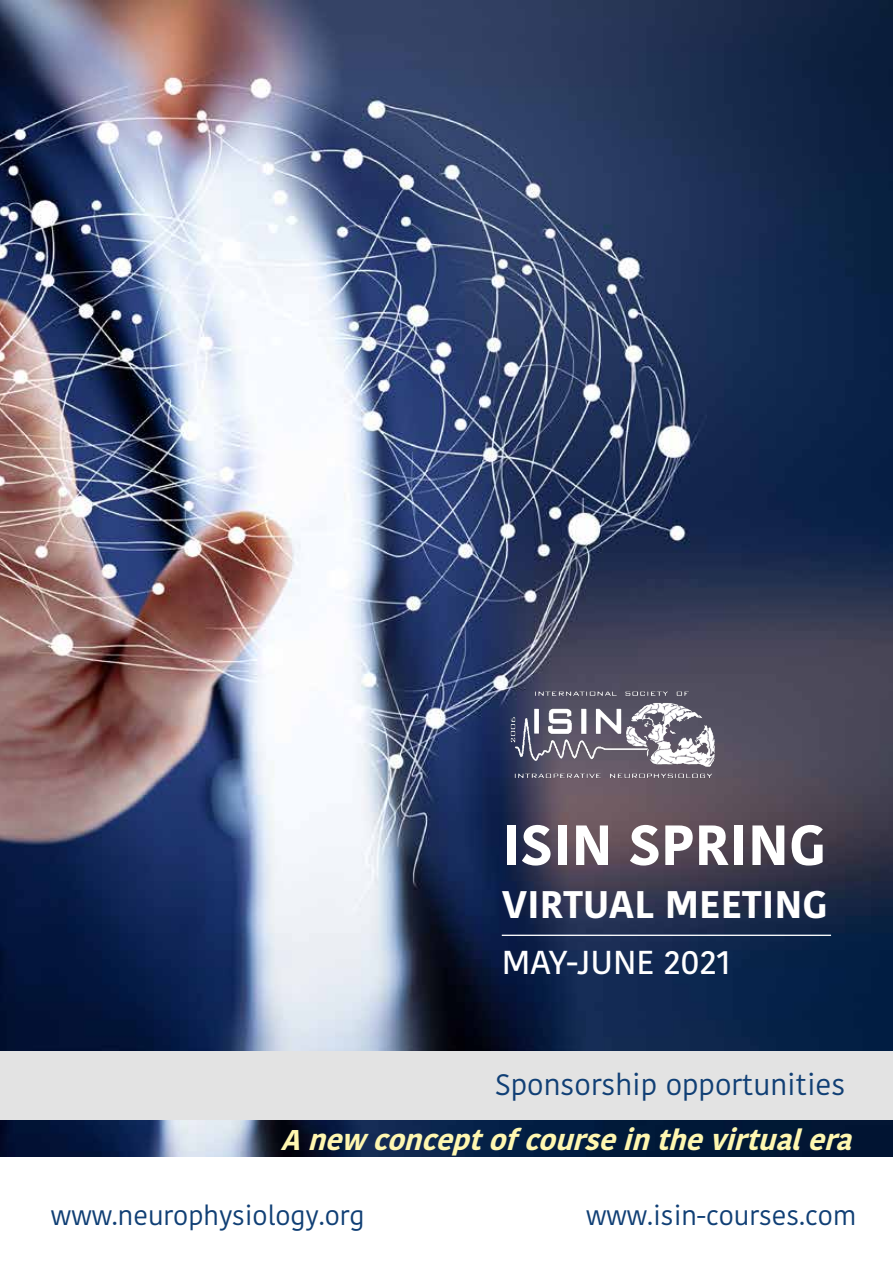
<style>
.page{position:relative;width:893px;height:1263px;background:#fff}
.page>*{position:absolute;margin:0;border:0;box-sizing:border-box;transform-origin:0 0}
.t1{font:700 56.4px "Kohinoor Devanagari";color:#fff}
.t2{font:700 38.4px "Kohinoor Devanagari";color:#fff}
.t3{font:500 33px "Kohinoor Devanagari";color:#fff}
.t4{font:29.4px "Kohinoor Devanagari";color:#103f75}
.t5{font:italic 700 28.5px "Kohinoor Devanagari";color:#fff7b0}
.t6{font:27px "Kohinoor Devanagari";color:#103f75}
</style>
<div class="page">
<img style="left:0;top:1120px;width:893px;height:37px">
<div style="left:0;top:0;width:893px;height:1120px;background:#e3e3e3"></div>
<img style="left:0;top:0;width:893px;height:1051px">
<img style="left:502px;top:668px;width:221px;height:133px">
<hr style="left:502px;top:935px;width:329px;height:1px;background:#fff">
<h1 class="t1" style="left:502px;top:795px;width:326px">ISIN SPRING</h1>
<h2 class="t2" style="left:502px;top:870px;width:327px">VIRTUAL MEETING</h2>
<p class="t3" style="left:502px;top:943px;width:231px">MAY-JUNE 2021</p>
<p class="t4" style="left:495px;top:1068px;width:352px">Sponsorship opportunities</p>
<p class="t5" style="left:280px;top:1114px;width:585px">Anewconceptofcourseinthevirtualera</p>
<p class="t6" style="left:51px;top:1199px;width:315px">www.neurophysiology.org</p>
<p class="t6" style="left:586px;top:1199px;width:272px">www.isin-courses.com</p>
</div>
